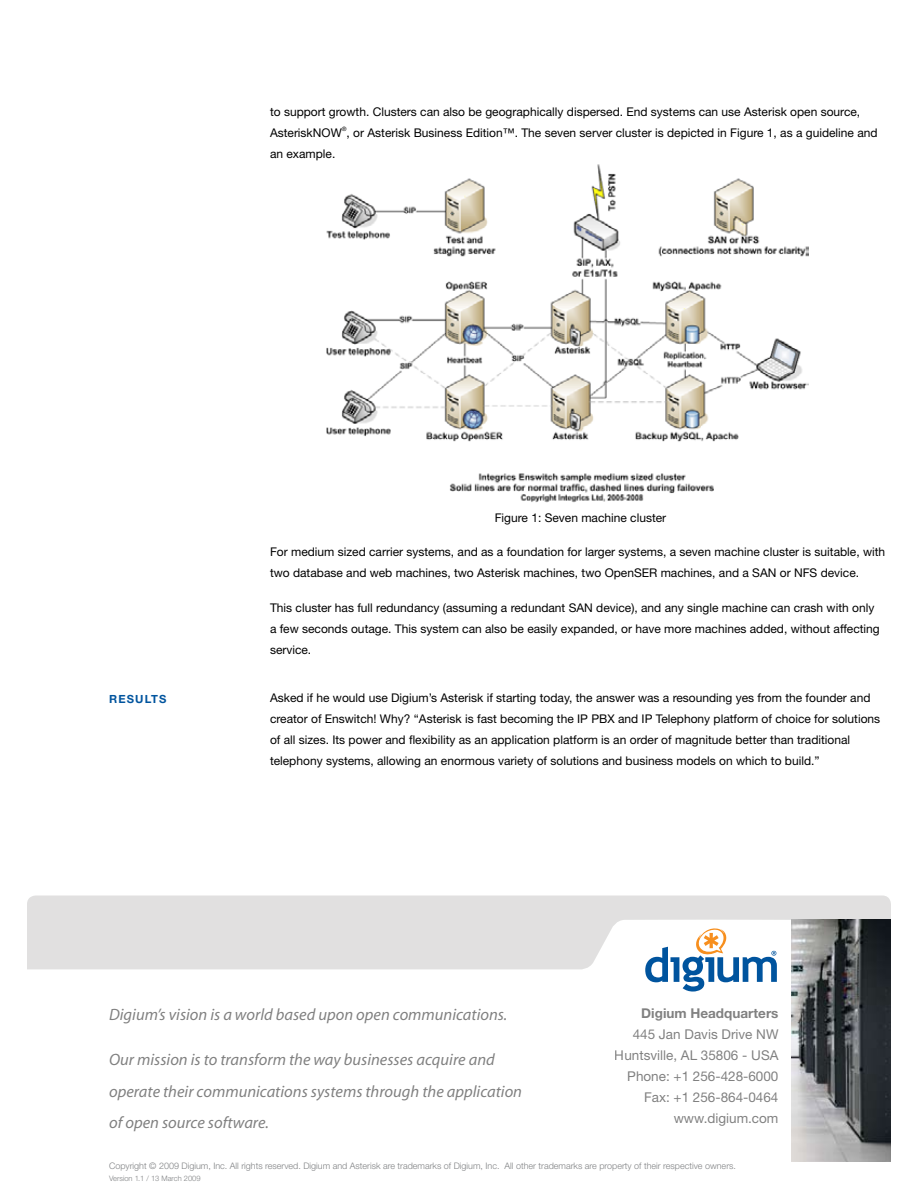
<style>
.page{position:relative;width:918px;height:1188px;background:#fff}
.page>*{position:absolute;margin:0;border:0;box-sizing:border-box;transform-origin:0 0}
.t1{font:italic 16.5px/31.5px "Myriad";color:#000}
.t2{font:13.5px/21px "Helvetica Neue";color:#000;text-align:right}
.t3{font:700 13.5px "Helvetica Neue";color:#000}
.t4{font:12px/21px "Helvetica Neue";color:#000}
.t5{font:700 11.25px "Helvetica Neue";letter-spacing:.1em;color:#00549e}
.t6{font:300 9px "Helvetica Neue";color:#808284}
.t7{font:300 7.5px "Helvetica Neue";color:#808284}
.t8{font:6px "Helvetica Neue";color:#000}
</style>
<div class="page">
<svg style="left:27px;top:896px;width:864px;height:73px;background:#e2e1e1"></svg>
<img style="left:792px;top:920px;width:99px;height:242px">
<svg style="left:645px;top:928px;width:132px;height:64px"></svg>
<img style="left:326px;top:164px;width:482px;height:339px">
<p class="t4" style="left:270px;top:101px;width:609px">to support growth. Clusters can also be geographically dispersed. End systems can use Asterisk open source,<br>AsteriskNOW , or Asterisk Business Edition™. The seven server cluster is depicted in Figure 1, as a guideline and</p>
<p class="t8" style="left:342px;top:125px;width:6px">®</p>
<p class="t4" style="left:270px;top:143px;width:67px">an example.</p>
<p class="t5" style="left:109px;top:692px;width:59px">RESULTS</p>
<p class="t4" style="left:495px;top:507px;width:173px">Figure 1: Seven machine cluster</p>
<p class="t4" style="left:270px;top:542px;width:617px">For medium sized carrier systems, and as a foundation for larger systems, a seven machine cluster is suitable, with two database and web machines, two Asterisk machines, two OpenSER machines, and a SAN or NFS device.</p>
<p class="t4" style="left:270px;top:597px;width:611px">This cluster has full redundancy (assuming a redundant SAN device), and any single machine can crash with only a few seconds outage. This system can also be easily expanded, or have more machines added, without affecting service.</p>
<p class="t4" style="left:270px;top:687px;width:612px">Asked if he would use Digium’s Asterisk if starting today, the answer was a resounding yes from the founder and creator of Enswitch! Why? “Asterisk is fast becoming the IP PBX and IP Telephony platform of choice for solutions of all sizes. Its power and flexibility as an application platform is an order of magnitude better than traditional telephony systems, allowing an enormous variety of solutions and business models on which to build.”</p>
<h1 class="t1" style="left:109px;top:1000px;width:400px">Digium’s vision is a world based upon open communications.</h1>
<h1 class="t1" style="left:109px;top:1045px;width:414px">Our mission is to transform the way businesses acquire and operate their communications systems through the application of open source software.</h1>
<p class="t6" style="left:109px;top:1161px;width:628px">Copyright © 2009 Digium, Inc. All rights reserved. Digium and Asterisk are trademarks of Digium, Inc. All other trademarks are property of their respective owners.</p>
<p class="t7" style="left:109px;top:1174px;width:93px">Version 1.1 / 13 March 2009</p>
<p class="t3" style="left:641px;top:1005px;width:139px">Digium Headquarters</p>
<p class="t2" style="left:615px;top:1024px;width:165px">445 Jan Davis Drive NW<br>Huntsville, AL 35806 - USA<br>Phone: +1 256-428-6000<br>Fax: +1 256-864-0464 www.digium.com</p>
</div>
